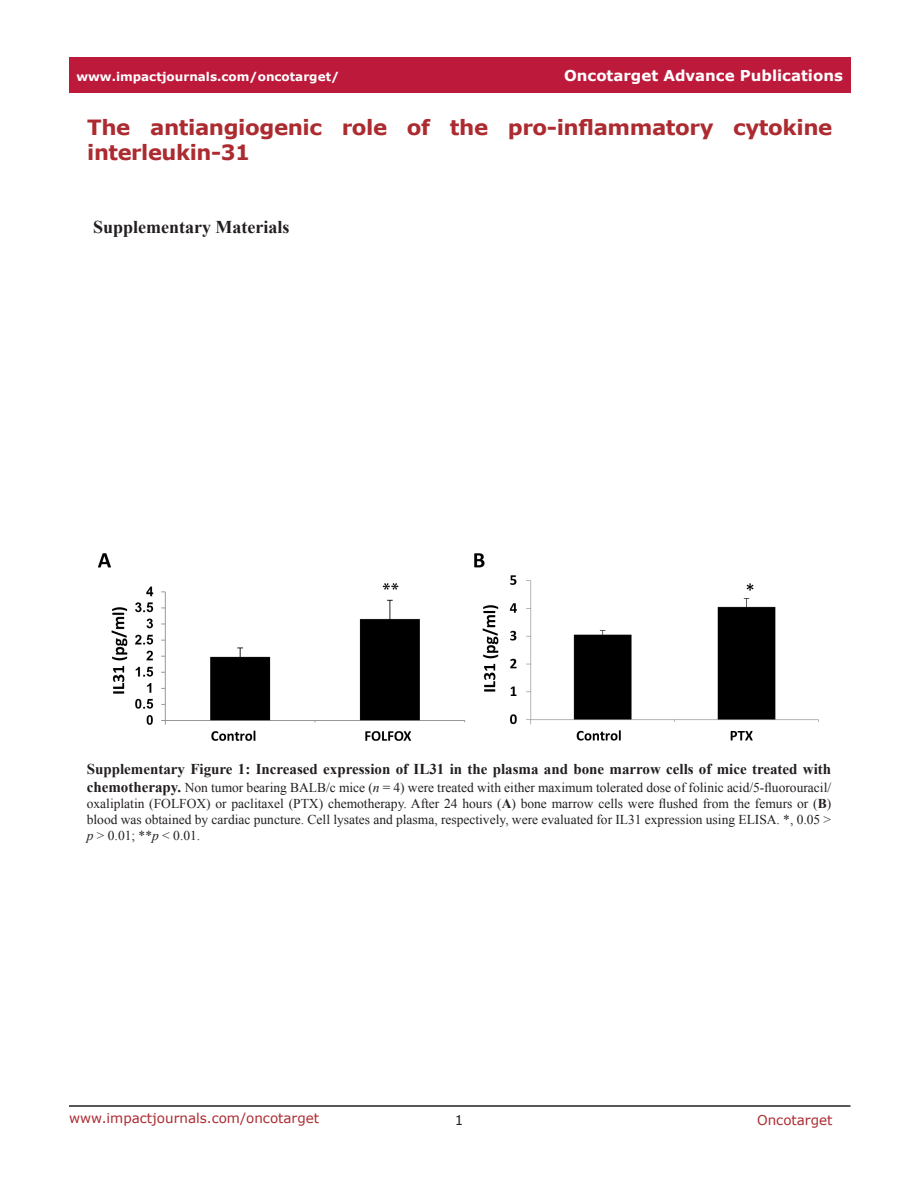
<style>
.page{position:relative;width:918px;height:1188px;background:#fff}
.page>*{position:absolute;margin:0;border:0;box-sizing:border-box;transform-origin:0 0}
.t1{font:700 21px/25.2px "Verdana";letter-spacing:-.02em;color:#ac2b31}
.t2{font:700 18px "Times New Roman";color:#231f20}
.FigureText{font:700 15px "Times New Roman";color:#231f20}
.t3{font:700 15px "Verdana";color:#fff}
.FigureText-2{font:13.5px/16.2px "Times New Roman";color:#231f20;text-align:justify}
.t4{font:13.5px "Verdana";color:#ac2b31}
.t5{font:13.5px "Verdana";color:#231f20}
.t6{font:700 12px "Verdana";color:#fff}
.s1{font-weight:700;font-size:15px}
.s2{font-style:italic}
.s3{font-weight:700}
</style>
<div class="page">
<hr style="left:69px;top:1105px;width:781px;height:2px;background:#231f20">
<div style="left:69px;top:57px;width:781px;height:36px;background:#bd1a3b"></div>
<img style="left:98px;top:554px;width:721px;height:187px">
<p class="t6" style="left:76px;top:68px;width:264px">www.impactjournals.com/oncotarget/</p>
<p class="t3" style="left:564px;top:65px;width:280px">Oncotarget Advance Publications</p>
<p class="t1" style="left:87px;top:114px;width:747px">The antiangiogenic role of the pro-inflammatory cytokine interleukin-31</p>
<p class="t2" style="left:93px;top:215px;width:198px">Supplementary Materials</p>
<p class="FigureText" style="left:87px;top:758px;width:746px">Supplementary Figure 1: Increased expression of IL31 in the plasma and bone marrow cells of mice treated with</p>
<p class="FigureText-2" style="left:87px;top:779px;width:746px"><span class="s1">chemotherapy.</span> Non tumor bearing BALB/c mice (<span class="s2">n</span> = 4) were treated with either maximum tolerated dose of folinic acid/5-fluorouracil/ oxaliplatin (FOLFOX) or paclitaxel (PTX) chemotherapy. After 24 hours (<span class="s3">A</span>) bone marrow cells were flushed from the femurs or (<span class="s3">B</span>) blood was obtained by cardiac puncture. Cell lysates and plasma, respectively, were evaluated for IL31 expression using ELISA. *, 0.05 &gt; <span class="s2">p</span> &gt; 0.01; **<span class="s2">p</span> &lt; 0.01.</p>
<p class="t4" style="left:69px;top:1109px;width:252px">www.impactjournals.com/oncotarget</p>
<p class="t5" style="left:455px;top:1111px;width:10px">1</p>
<p class="t4" style="left:757px;top:1111px;width:77px">Oncotarget</p>
</div>
